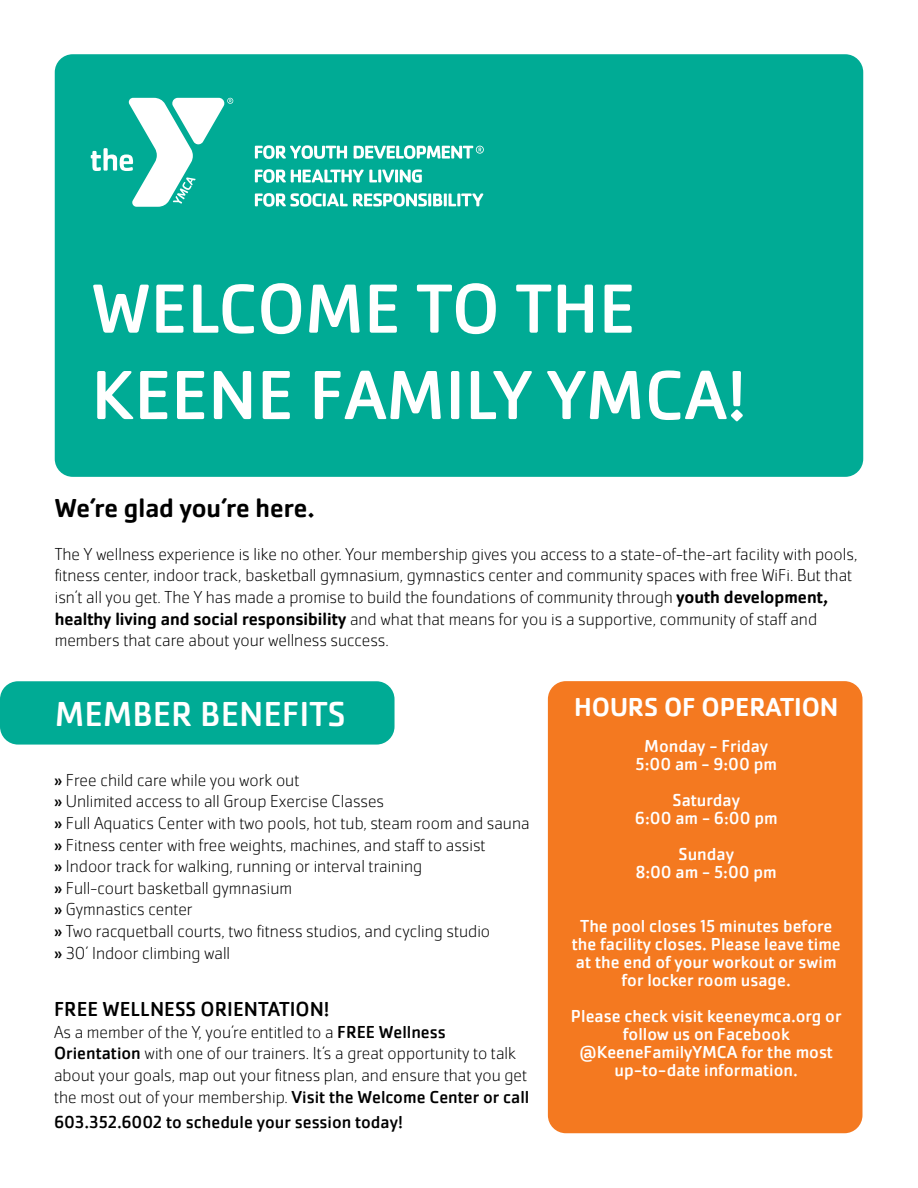
<style>
.page{position:relative;width:918px;height:1188px;background:#fff}
.page>*{position:absolute;margin:0;border:0;box-sizing:border-box;transform-origin:0 0}
.t1{font:72px/86.4px "Cachet Pro";color:#fff}
.t2{font:36px "Cachet Pro";color:#fff}
.t3{font:500 27px "Cachet Pro";color:#000}
.t4{font:500 27px "Cachet Pro";color:#fff}
.t5{font:21px "Cachet Pro";color:#000}
.t6{font:200 18px/21.6px "Cachet Pro";color:#000}
.t7{font:18px/18px "Cachet Pro";color:#fff;text-align:center}
.t8{font:18px "Cachet Pro";color:#000}
.s1{font-weight:500}
.s2{font-weight:400}
</style>
<div class="page">
<div style="left:55px;top:54px;width:808px;height:423px;background:#00ab95;border-radius:18px"></div>
<svg style="left:91px;top:98px;width:142px;height:109px"></svg>
<svg style="left:255px;top:145px;width:92px;height:14px"></svg>
<svg style="left:255px;top:169px;width:167px;height:14px"></svg>
<svg style="left:255px;top:193px;width:228px;height:14px"></svg>
<svg style="left:354px;top:145px;width:130px;height:14px"></svg>
<div style="left:0;top:681px;width:395px;height:64px;background:#00ab95;border-radius:18px"></div>
<div style="left:548px;top:681px;width:315px;height:452px;background:#f47920;border-radius:18px"></div>
<h1 class="t1" style="left:91px;top:266px;width:657px">WELCOME TO THE<br>KEENE FAMILY YMCA!</h1>
<h3 class="t3" style="left:55px;top:492px;width:262px">We’re glad you’re here.</h3>
<p class="t6" style="left:55px;top:543px;width:804px">The Y wellness experience is like no other. Your membership gives you access to a state-of-the-art facility with pools, fitness center, indoor track, basketball gymnasium, gymnastics center and community spaces with free WiFi. But that isn’t all you get. The Y has made a promise to build the foundations of community through <span class="s1">youth development, healthy living and social responsibility</span> and what that means for you is a supportive, community of staff and members that care about your wellness success.</p>
<h2 class="t2" style="left:55px;top:694px;width:293px">MEMBER BENEFITS</h2>
<p class="t6" style="left:54px;top:769px;width:477px"><span class="s2">»</span> Free child care while you work out<br><span class="s2">»</span> Unlimited access to all Group Exercise Classes<br><span class="s2">»</span> Full Aquatics Center with two pools, hot tub, steam room and sauna <span class="s2">»</span> Fitness center with free weights, machines, and staff to assist<br><span class="s2">»</span> Indoor track for walking, running or interval training<br><span class="s2">»</span> Full-court basketball gymnasium<br><span class="s2">»</span> Gymnastics center<br><span class="s2">»</span> Two racquetball courts, two fitness studios, and cycling studio<br><span class="s2">»</span> 30’ Indoor climbing wall</p>
<p class="t5" style="left:54px;top:997px;width:277px">FREE WELLNESS ORIENTATION!</p>
<p class="t6" style="left:54px;top:1021px;width:477px">As a member of the Y, you’re entitled to a <span class="s2">FREE Wellness Orientation</span> with one of our trainers. It’s a great opportunity to talk about your goals, map out your fitness plan, and ensure that you get the most out of your membership. <span class="s2">Visit the Welcome Center or call</span></p>
<p class="t8" style="left:54px;top:1111px;width:351px">603.352.6002 to schedule your session today!</p>
<h3 class="t4" style="left:574px;top:691px;width:266px">HOURS OF OPERATION</h3>
<p class="t7" style="left:636px;top:737px;width:143px">Monday - Friday<br>5:00 am - 9:00 pm</p>
<p class="t7" style="left:635px;top:791px;width:144px">Saturday<br>6:00 am - 6:00 pm</p>
<p class="t7" style="left:636px;top:845px;width:143px">Sunday<br>8:00 am - 5:00 pm</p>
<p class="t7" style="left:572px;top:917px;width:271px">The pool closes 15 minutes before the facility closes. Please leave time at the end of your workout or swim for locker room usage.</p>
<p class="t7" style="left:571px;top:1007px;width:272px">Please check visit keeneymca.org or follow us on Facebook @KeeneFamilyYMCA for the most up-to-date information.</p>
</div>
